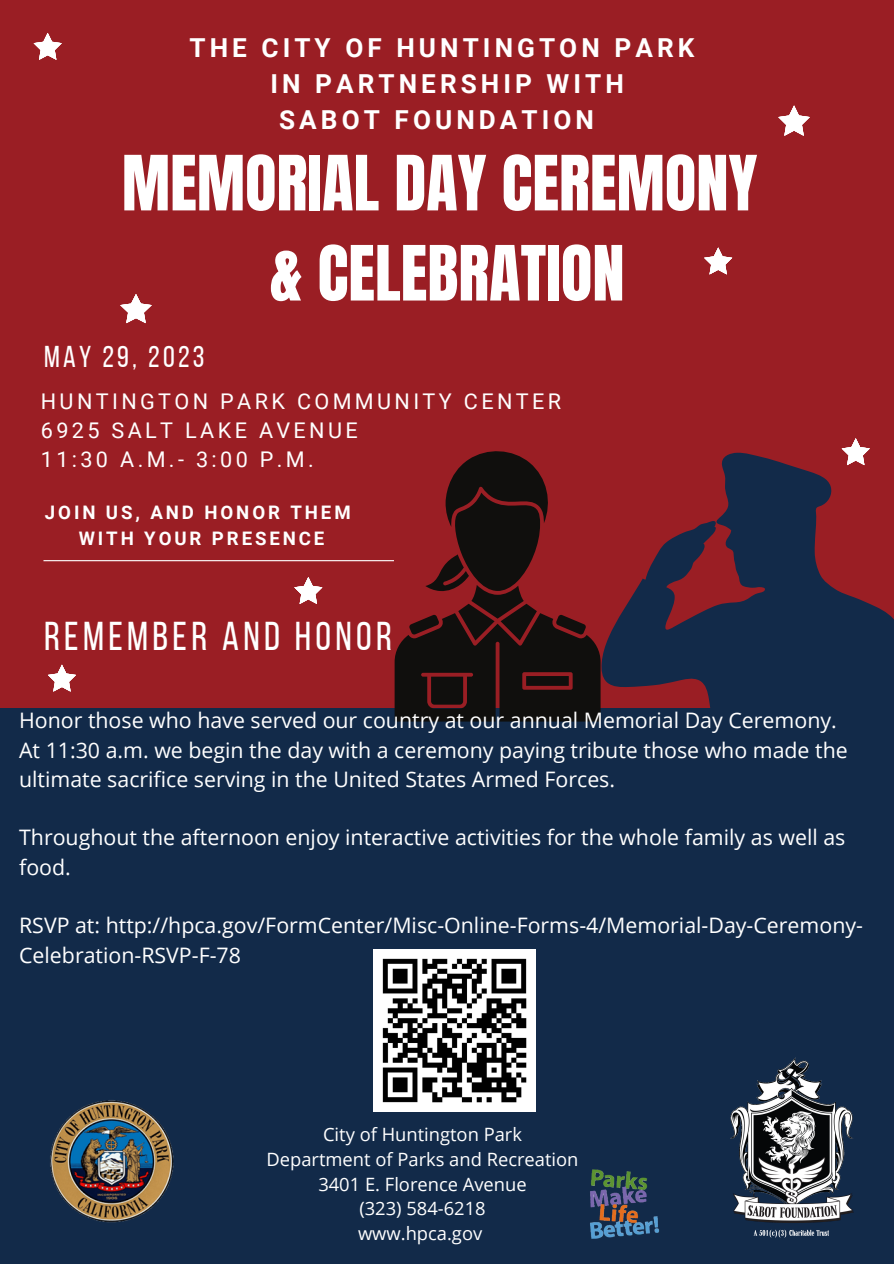
<style>
.page{position:relative;width:894px;height:1264px;background:#fff}
.page>*{position:absolute;margin:0;border:0;box-sizing:border-box;transform-origin:0 0}
.t1{font:64.65px/90.2px "Anton";color:#fff;text-align:center}
.t2{font:40.05px "Bebas Neue";letter-spacing:.11em;color:#fff}
.t3{font:30px "Bebas Neue";letter-spacing:.11em;color:#fff}
.t4{font:700 26.1px/36px "Roboto";letter-spacing:.155em;color:#fff;text-align:center}
.t5{font:21.6px/29.2px "Roboto";letter-spacing:.155em;color:#fff}
.t6{font:21.3px/29.2px "Open Sans";color:#fff}
.t7{font:700 18.6px/26px "Roboto";letter-spacing:.155em;color:#fff;text-align:center}
.t8{font:18.3px/24.8px "Open Sans";color:#fff;text-align:center}
</style>
<div class="page">
<div style="left:0;top:0;width:893px;height:1263px;background:#9a1e24"></div>
<svg style="left:601px;top:452px;width:292px;height:256px;fill:#122a49"></svg>
<div style="left:0;top:708px;width:893px;height:555px;background:#122a49"></div>
<hr style="left:43px;top:560px;width:351px;height:1px;background:#fff">
<svg style="left:841px;top:438px;width:28px;height:27px"></svg>
<svg style="left:704px;top:247px;width:28px;height:27px"></svg>
<svg style="left:778px;top:105px;width:31px;height:31px"></svg>
<svg style="left:294px;top:577px;width:28px;height:27px"></svg>
<svg style="left:48px;top:664px;width:28px;height:27px"></svg>
<img style="left:50px;top:1100px;width:124px;height:123px">
<img style="left:590px;top:1169px;width:70px;height:70px">
<svg style="left:34px;top:33px;width:28px;height:27px"></svg>
<img style="left:730px;top:1057px;width:122px;height:180px">
<svg style="left:120px;top:294px;width:32px;height:29px"></svg>
<svg style="left:394px;top:451px;width:206px;height:270px;fill:#100f0d"></svg>
<img style="left:373px;top:949px;width:162px;height:162px">
<p class="t4" style="left:189px;top:30px;width:506px">THE CITY OF HUNTINGTON PARK<br>IN PARTNERSHIP WITH<br>SABOT FOUNDATION</p>
<h1 class="t1" style="left:122px;top:139px;width:637px">MEMORIAL DAY CEREMONY &amp; CELEBRATION</h1>
<h3 class="t3" style="left:44px;top:345px;width:162px">may 29, 2023</h3>
<p class="t5" style="left:41px;top:386px;width:521px">HUNTINGTON PARK COMMUNITY CENTER<br>6925 SALT LAKE AVENUE<br>11:30 A.M.- 3:00 P.M.</p>
<p class="t7" style="left:45px;top:500px;width:307px">JOIN US, AND HONOR THEM<br>WITH YOUR PRESENCE</p>
<h2 class="t2" style="left:44px;top:620px;width:349px">REMEMBER AND HONOR</h2>
<p class="t6" style="left:19px;top:705px;width:829px">Honor those who have served our country at our annual Memorial Day Ceremony.<br>At 11:30 a.m. we begin the day with a ceremony paying tribute those who made the ultimate sacrifice serving in the United States Armed Forces.</p>
<p class="t6" style="left:19px;top:822px;width:827px">Throughout the afternoon enjoy interactive activities for the whole family as well as food.</p>
<p class="t6" style="left:19px;top:910px;width:845px">RSVP at: http://hpca.gov/FormCenter/Misc-Online-Forms-4/Memorial-Day-Ceremony-<br>Celebration-RSVP-F-78</p>
<p class="t8" style="left:266px;top:1121px;width:313px">City of Huntington Park<br>Department of Parks and Recreation<br>3401 E. Florence Avenue<br>(323) 584-6218<br>www.hpca.gov</p>
</div>
